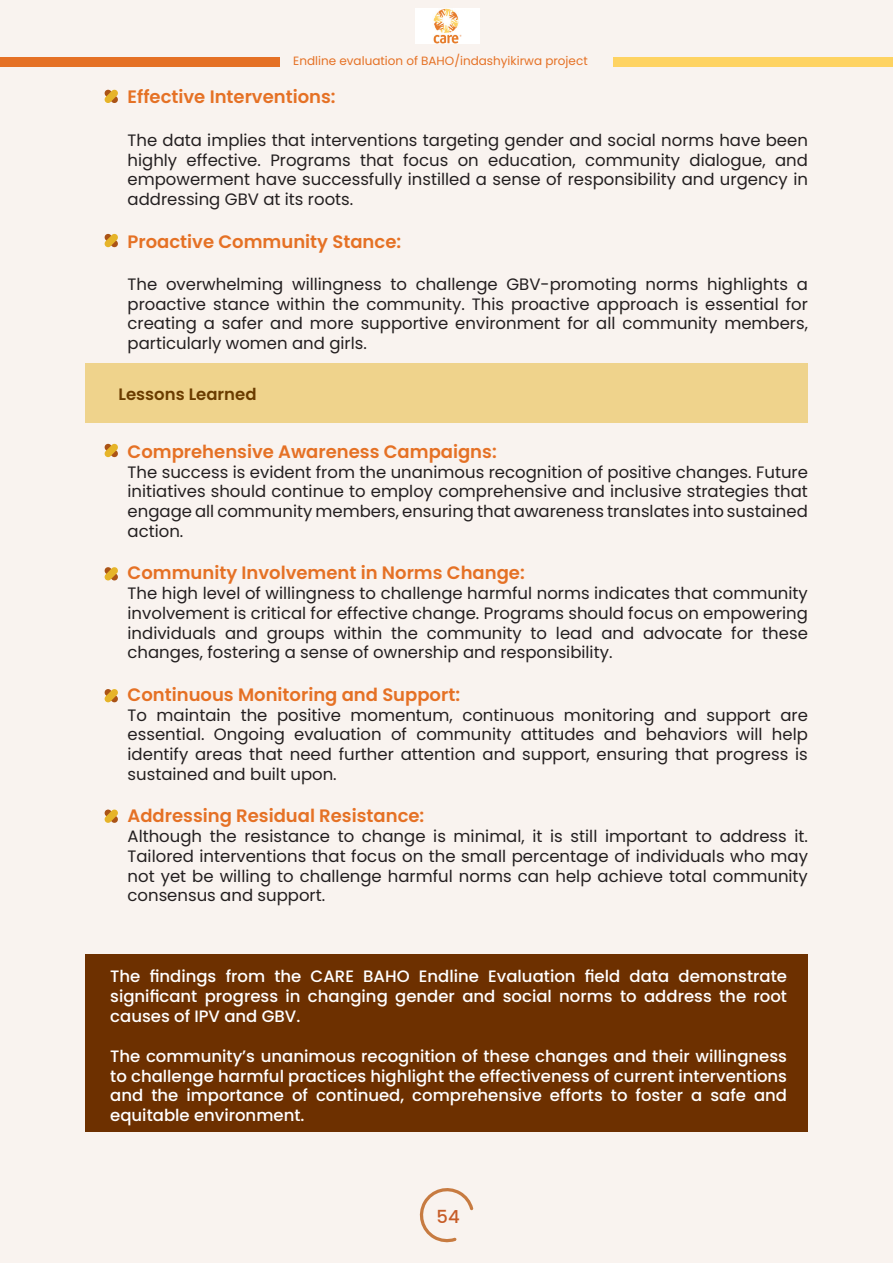
<style>
.page{position:relative;width:893px;height:1263px;background:#f9f3ef}
.page>*{position:absolute;margin:0;border:0;box-sizing:border-box;transform-origin:0 0}
.t1{font:600 18px "Poppins";color:#e57125}
.t2{font:500 18px "Poppins";color:#c75d28}
.t3{font:16.5px/19.8px "Poppins";color:#231f20;text-align:justify}
.t4{font:500 16.5px/19.8px "Poppins";color:#fff;text-align:justify}
.t5{font:600 16.5px "Poppins";color:#6a3c00}
.t6{font:12px "Poppins";color:#e57125}
</style>
<div class="page">
<svg style="left:419px;top:1188px;width:54px;height:55px"></svg>
<div style="left:1px;top:57px;width:279px;height:9px;background:#e57125"></div>
<div style="left:614px;top:57px;width:279px;height:9px;background:#fed362"></div>
<img style="left:416px;top:8px;width:64px;height:36px">
<div style="left:85px;top:364px;width:723px;height:59px;background:#efd38c"></div>
<svg style="left:104px;top:89px;width:14px;height:14px"></svg>
<svg style="left:104px;top:234px;width:14px;height:14px"></svg>
<svg style="left:104px;top:443px;width:14px;height:14px"></svg>
<svg style="left:104px;top:567px;width:14px;height:14px"></svg>
<svg style="left:104px;top:689px;width:14px;height:14px"></svg>
<svg style="left:104px;top:809px;width:14px;height:14px"></svg>
<div style="left:85px;top:954px;width:722px;height:177px;background:#6d3000"></div>
<p class="t6" style="left:293px;top:54px;width:296px">Endline evaluation of BAHO/indashyikirwa project</p>
<p class="t1" style="left:128px;top:87px;width:210px">Effective Interventions:</p>
<p class="t3" style="left:128px;top:130px;width:682px">The data implies that interventions targeting gender and social norms have been highly effective. Programs that focus on education, community dialogue, and empowerment have successfully instilled a sense of responsibility and urgency in addressing GBV at its roots.</p>
<p class="t1" style="left:128px;top:231px;width:275px">Proactive Community Stance:</p>
<p class="t3" style="left:128px;top:274px;width:682px">The overwhelming willingness to challenge GBV-promoting norms highlights a proactive stance within the community. This proactive approach is essential for creating a safer and more supportive environment for all community members, particularly women and girls.</p>
<p class="t5" style="left:119px;top:385px;width:139px">Lessons Learned</p>
<p class="t1" style="left:128px;top:441px;width:371px">Comprehensive Awareness Campaigns:</p>
<p class="t3" style="left:128px;top:462px;width:682px">The success is evident from the unanimous recognition of positive changes. Future initiatives should continue to employ comprehensive and inclusive strategies that engage all community members, ensuring that awareness translates into sustained action.</p>
<p class="t1" style="left:128px;top:562px;width:399px">Community Involvement in Norms Change:</p>
<p class="t3" style="left:128px;top:583px;width:682px">The high level of willingness to challenge harmful norms indicates that community involvement is critical for effective change. Programs should focus on empowering individuals and groups within the community to lead and advocate for these changes, fostering a sense of ownership and responsibility.</p>
<p class="t1" style="left:128px;top:684px;width:334px">Continuous Monitoring and Support:</p>
<p class="t3" style="left:128px;top:705px;width:682px">To maintain the positive momentum, continuous monitoring and support are essential. Ongoing evaluation of community attitudes and behaviors will help identify areas that need further attention and support, ensuring that progress is sustained and built upon.</p>
<p class="t1" style="left:128px;top:805px;width:298px">Addressing Residual Resistance:</p>
<p class="t3" style="left:128px;top:826px;width:682px">Although the resistance to change is minimal, it is still important to address it.<br>Tailored interventions that focus on the small percentage of individuals who may not yet be willing to challenge harmful norms can help achieve total community consensus and support.</p>
<p class="t4" style="left:110px;top:967px;width:678px">The findings from the CARE BAHO Endline Evaluation field data demonstrate significant progress in changing gender and social norms to address the root causes of IPV and GBV.</p>
<p class="t4" style="left:110px;top:1046px;width:678px">The community’s unanimous recognition of these changes and their willingness to challenge harmful practices highlight the effectiveness of current interventions and the importance of continued, comprehensive efforts to foster a safe and equitable environment.</p>
<p class="t2" style="left:437px;top:1206px;width:25px">54</p>
</div>
